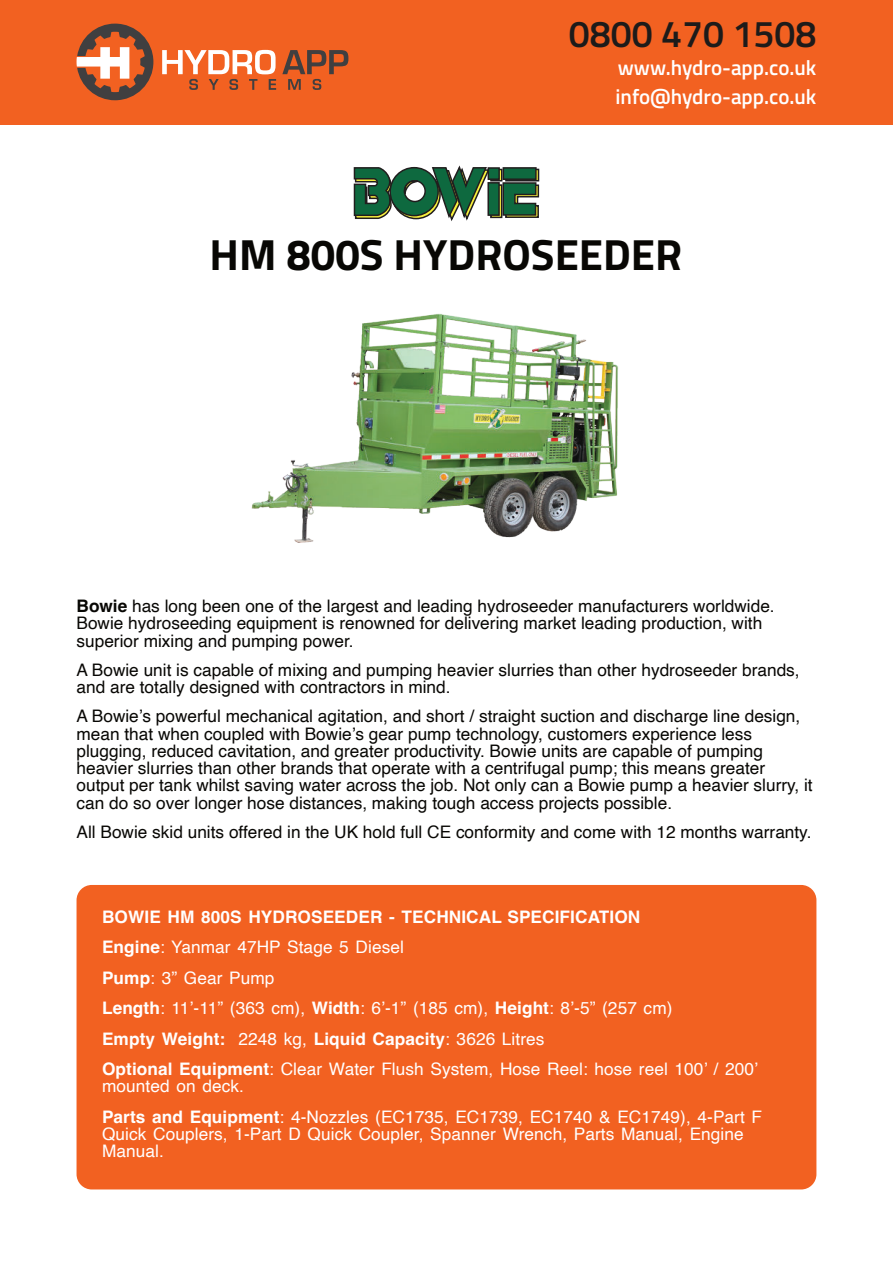
<style>
.page{position:relative;width:893px;height:1263px;background:#fff}
.page>*{position:absolute;margin:0;border:0;box-sizing:border-box;transform-origin:0 0}
.t1{font:700 43.65px "Titillium Web";color:#080704}
.t2{font:600 37.5px "Titillium Web";color:#1d1b1a}
.t3{font:600 21px/28.5px "Titillium Web";color:#fff}
.t4{font:17.25px/17.2px "Helvetica";color:#080704}
.t5{font:17.25px/30.5px "Helvetica";letter-spacing:.005em;color:#fff}
.s1{font-weight:700}
</style>
<div class="page">
<div style="left:77px;top:885px;width:739px;height:304px;background:#f26121;border-radius:15px"></div>
<svg style="left:392px;top:171px;width:48px;height:48px"></svg>
<div style="left:391px;top:170px;width:50px;height:49px;border:2px solid #211e1e;border-radius:50%"></div>
<svg style="left:491px;top:169px;width:11px;height:12px"></svg>
<svg style="left:491px;top:184px;width:11px;height:34px"></svg>
<svg style="left:505px;top:169px;width:34px;height:12px"></svg>
<svg style="left:353px;top:167px;width:38px;height:52px;background:#3a6d4c"></svg>
<div style="left:390px;top:168px;width:48px;height:48px;background:#0e693f;border-radius:50%"></div>
<div style="left:389px;top:167px;width:50px;height:49px;border:2px solid #211e1e;border-radius:50%"></div>
<svg style="left:431px;top:165px;width:60px;height:56px"></svg>
<div style="left:488px;top:167px;width:12px;height:13px;background:#0e693f;border:2px solid #211e1e"></div>
<div style="left:487px;top:182px;width:13px;height:34px;background:#0e693f;border:2px solid #211e1e"></div>
<div style="left:503px;top:167px;width:34px;height:13px;background:#0e693f;border:2px solid #211e1e"></div>
<svg style="left:502px;top:181px;width:38px;height:38px"></svg>
<div style="left:404px;top:180px;width:22px;height:22px;border:2px solid #211e1e;border-radius:50%"></div>
<svg style="left:403px;top:180px;width:21px;height:23px"></svg>
<div style="left:0;top:0;width:893px;height:124px;background:#f26121"></div>
<svg style="left:77px;top:24px;width:271px;height:76px"></svg>
<img style="left:251px;top:313px;width:367px;height:230px">
<h2 class="t2" style="left:569px;top:5px;width:249px">0800 470 1508</h2>
<p class="t3" style="left:615px;top:53px;width:202px">www.hydro-app.co.uk info@hydro-app.co.uk</p>
<h1 class="t1" style="left:209px;top:221px;width:474px">HM 800S HYDROSEEDER</h1>
<p class="t4" style="left:77px;top:598px;width:700px"><span class="s1">Bowie</span> has long been one of the largest and leading hydroseeder manufacturers worldwide.<br>Bowie hydroseeding equipment is renowned for delivering market leading production, with superior mixing and pumping power.</p>
<p class="t4" style="left:77px;top:662px;width:725px">A Bowie unit is capable of mixing and pumping heavier slurries than other hydroseeder brands, and are totally designed with contractors in mind.</p>
<p class="t4" style="left:77px;top:708px;width:738px">A Bowie’s powerful mechanical agitation, and short / straight suction and discharge line design, mean that when coupled with Bowie’s gear pump technology, customers experience less plugging, reduced cavitation, and greater productivity. Bowie units are capable of pumping heavier slurries than other brands that operate with a centrifugal pump; this means greater output per tank whilst saving water across the job. Not only can a Bowie pump a heavier slurry, it can do so over longer hose distances, making tough access projects possible.</p>
<p class="t4" style="left:77px;top:824px;width:736px">All Bowie skid units offered in the UK hold full CE conformity and come with 12 months warranty.</p>
<p class="t5" style="left:102px;top:902px;width:657px"><span class="s1">BOWIE HM 800S HYDROSEEDER - TECHNICAL SPECIFICATION<br>Engine</span>: Yanmar 47HP Stage 5 Diesel<br><span class="s1">Pump</span>: 3” Gear Pump<br><span class="s1">Length</span>: 11’-11” (363 cm), <span class="s1">Width</span>: 6’-1” (185 cm), <span class="s1">Height</span>: 8’-5” (257 cm)<br><span class="s1">Empty Weight:</span> 2248 kg, <span class="s1">Liquid Capacity</span>: 3626 Litres<br><span class="s1">Optional Equipment</span>: Clear Water Flush System, Hose Reel: hose reel 100’ / 200’</p>
<p class="t5" style="left:102px;top:1071px;width:662px">mounted on deck.<br><span class="s1">Parts and Equipment</span>: 4-Nozzles (EC1735, EC1739, EC1740 &amp; EC1749), 4-Part F</p>
<p class="t5" style="left:102px;top:1126px;width:643px;line-height:17.2px">Quick Couplers, 1-Part D Quick Coupler, Spanner Wrench, Parts Manual, Engine<br>Manual.</p>
</div>
